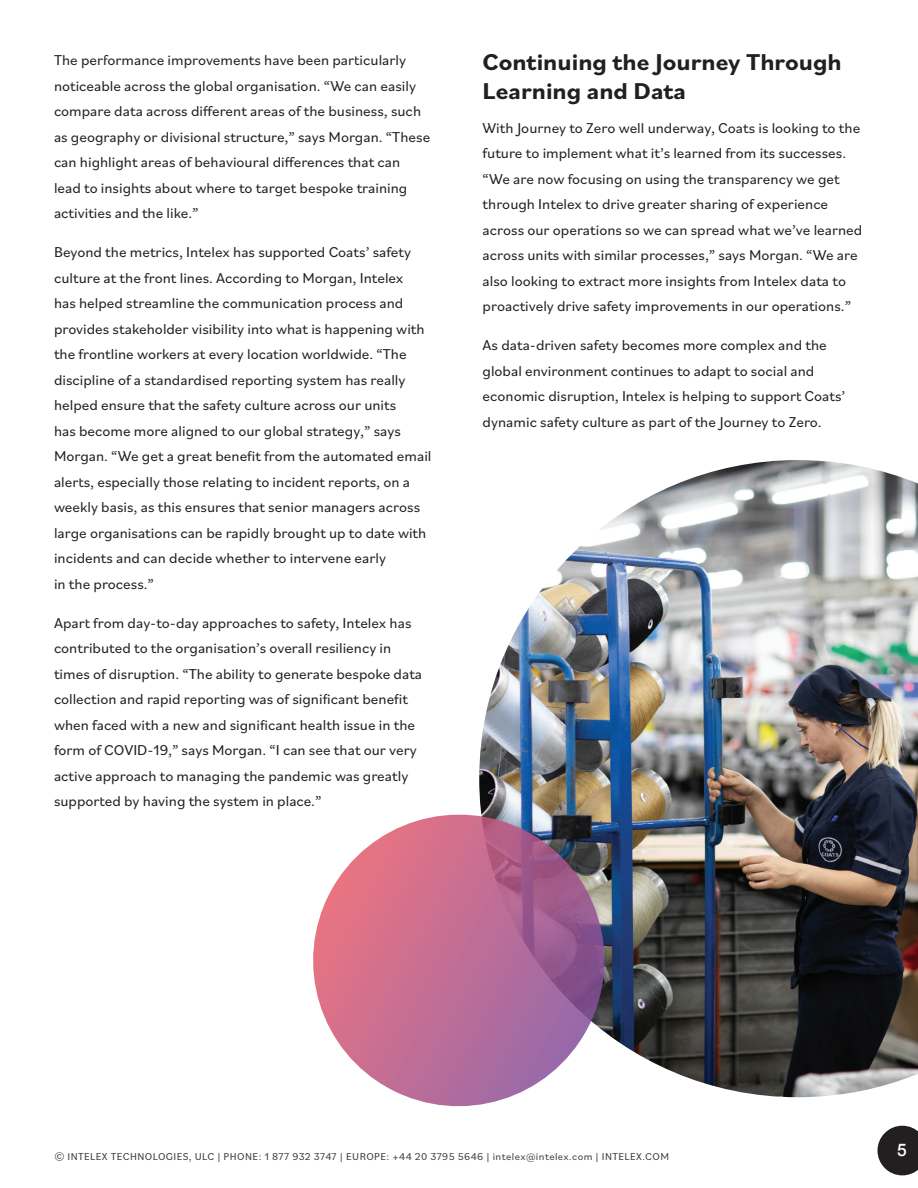
<style>
.page{position:relative;width:918px;height:1188px;background:#fff}
.page>*{position:absolute;margin:0;border:0;box-sizing:border-box;transform-origin:0 0}
.t1{font:700 24px/28.5px "Bilo";color:#231f20;scale:1.04 1}
.t2{font:500 17.25px "Helvetica Neue";color:#fff}
.t3{font:15px/25.5px "Bilo";color:#231f20}
.t4{font:10.5px "Bilo";letter-spacing:.04em;color:#3e3e3f}
</style>
<div class="page">
<svg style="left:877px;top:1126px;width:41px;height:49px;background:#464343"></svg>
<img style="left:479px;top:460px;width:439px;height:637px">
<svg style="left:313px;top:794px;width:312px;height:313px"></svg>
<p class="t3" style="left:54px;top:47px;width:378px">The performance improvements have been particularly noticeable across the global organisation. “We can easily compare data across different areas of the business, such as geography or divisional structure,” says Morgan. “These can highlight areas of behavioural differences that can lead to insights about where to target bespoke training activities and the like.”</p>
<p class="t3" style="left:54px;top:239px;width:379px">Beyond the metrics, Intelex has supported Coats’ safety culture at the front lines. According to Morgan, Intelex<br>has helped streamline the communication process and provides stakeholder visibility into what is happening with the frontline workers at every location worldwide. “The discipline of a standardised reporting system has really helped ensure that the safety culture across our units<br>has become more aligned to our global strategy,” says Morgan. “We get a great benefit from the automated email alerts, especially those relating to incident reports, on a weekly basis, as this ensures that senior managers across large organisations can be rapidly brought up to date with incidents and can decide whether to intervene early<br>in the process.”</p>
<p class="t3" style="left:54px;top:609px;width:370px">Apart from day-to-day approaches to safety, Intelex has contributed to the organisation’s overall resiliency in times of disruption. “The ability to generate bespoke data collection and rapid reporting was of significant benefit when faced with a new and significant health issue in the form of COVID-19,” says Morgan. “I can see that our very active approach to managing the pandemic was greatly supported by having the system in place.”</p>
<h1 class="t1" style="left:483px;top:47px;width:347px">Continuing the Journey Through<br>Learning and Data</h1>
<p class="t3" style="left:483px;top:114px;width:381px">With Journey to Zero well underway, Coats is looking to the future to implement what it’s learned from its successes. “We are now focusing on using the transparency we get through Intelex to drive greater sharing of experience across our operations so we can spread what we’ve learned across units with similar processes,” says Morgan. “We are also looking to extract more insights from Intelex data to proactively drive safety improvements in our operations.”</p>
<p class="t3" style="left:483px;top:332px;width:364px">As data-driven safety becomes more complex and the global environment continues to adapt to social and economic disruption, Intelex is helping to support Coats’ dynamic safety culture as part of the Journey to Zero.</p>
<p class="t4" style="left:54px;top:1150px;width:616px">© INTELEX TECHNOLOGIES, ULC | PHONE: 1 877 932 3747 | EUROPE: +44 20 3795 5646 | intelex@intelex.com | INTELEX.COM</p>
<p class="t2" style="left:897px;top:1136px;width:11px">5</p>
</div>
